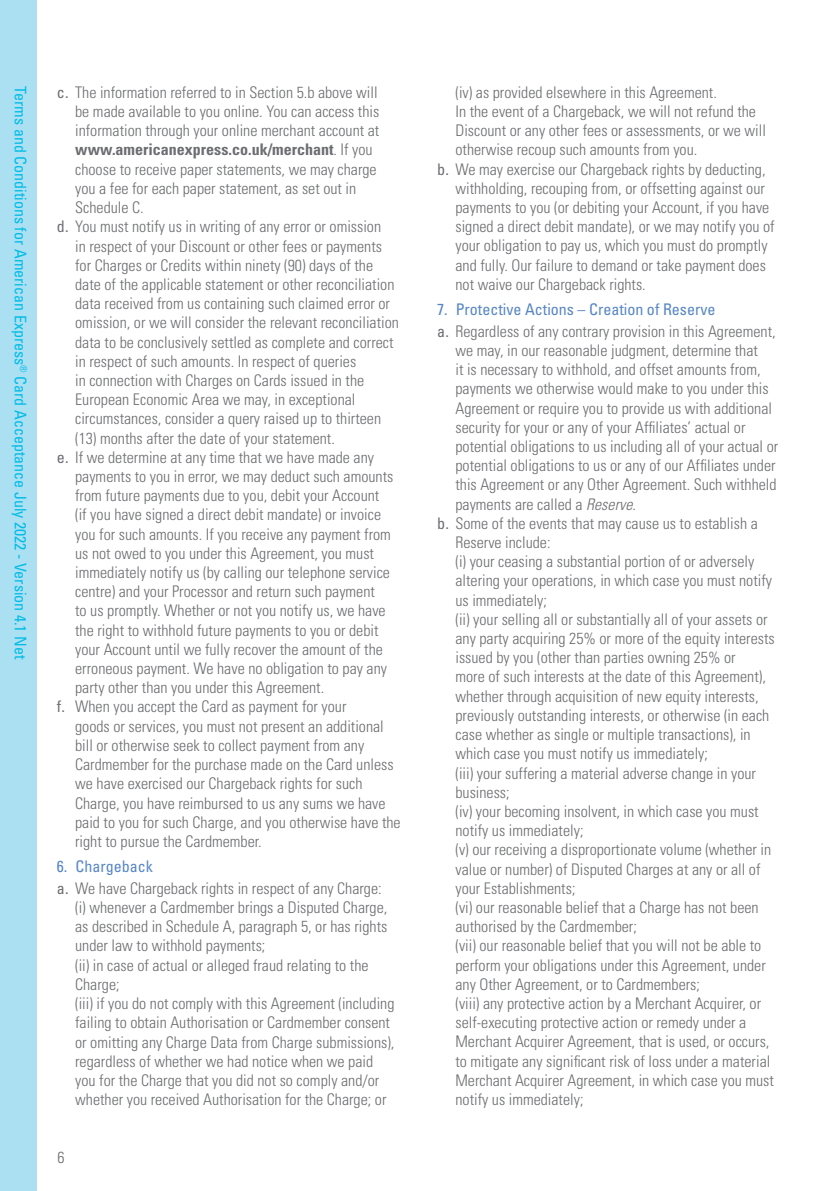
<style>
.page{position:relative;width:840px;height:1191px;background:#fff}
.page>*{position:absolute;margin:0;border:0;box-sizing:border-box;transform-origin:0 0}
.t1{font:300 condensed 16px/19.2px "Univers";color:#6c6d70}
.t2{font:condensed 16px "Univers";color:#02bce5}
.t3{font:700 condensed 16px "Univers";color:#6c6d70}
.s1{font-weight:400}
.s2{font-weight:300}
.s3{font-weight:400;color:#5786c5}
.s4{font-style:italic}
</style>
<div class="page">
<div style="left:0;top:0;width:36px;height:1191px;background:#abe0f3"></div>
<p class="t2" style="left:31px;top:86px;width:574px;rotate:90deg">Terms and Conditions for American Express<sup>®</sup> Card Acceptance July 2022 - Version 4.1 Net</p>
<p class="t1" style="left:57px;top:83px;width:322px"><span class="s1">c.</span> The information referred to in Section 5.b above will</p>
<p class="t1" style="left:75px;top:102px;width:305px">be made available to you online. You can access this</p>
<p class="t1" style="left:75px;top:121px;width:305px">information through your online merchant account at</p>
<p class="t3" style="left:75px;top:140px;width:299px">www.americanexpress.co.uk/merchant<span class="s2">. If you</span></p>
<p class="t1" style="left:75px;top:159px;width:303px">choose to receive paper statements, we may charge</p>
<p class="t1" style="left:75px;top:179px;width:282px">you a fee for each paper statement, as set out in</p>
<p class="t1" style="left:75px;top:198px;width:70px">Schedule C.</p>
<p class="t1" style="left:57px;top:217px;width:326px"><span class="s1">d.</span> You must notify us in writing of any error or omission</p>
<p class="t1" style="left:75px;top:236px;width:308px">in respect of your Discount or other fees or payments</p>
<p class="t1" style="left:75px;top:255px;width:299px">for Charges or Credits within ninety (90) days of the</p>
<p class="t1" style="left:75px;top:275px;width:320px">date of the applicable statement or other reconciliation</p>
<p class="t1" style="left:75px;top:294px;width:316px">data received from us containing such claimed error or</p>
<p class="t1" style="left:75px;top:313px;width:325px">omission, or we will consider the relevant reconciliation</p>
<p class="t1" style="left:75px;top:332px;width:320px">data to be conclusively settled as complete and correct</p>
<p class="t1" style="left:75px;top:351px;width:282px">in respect of such amounts. In respect of queries</p>
<p class="t1" style="left:75px;top:371px;width:290px">in connection with Charges on Cards issued in the</p>
<p class="t1" style="left:75px;top:390px;width:281px">European Economic Area we may, in exceptional</p>
<p class="t1" style="left:75px;top:409px;width:307px">circumstances, consider a query raised up to thirteen</p>
<p class="t1" style="left:75px;top:428px;width:261px">(13) months after the date of your statement.</p>
<p class="t1" style="left:57px;top:447px;width:318px"><span class="s1">e.</span> If we determine at any time that we have made any</p>
<p class="t1" style="left:75px;top:467px;width:319px">payments to you in error, we may deduct such amounts</p>
<p class="t1" style="left:75px;top:486px;width:305px">from future payments due to you, debit your Account</p>
<p class="t1" style="left:75px;top:505px;width:307px">(if you have signed a direct debit mandate) or invoice</p>
<p class="t1" style="left:75px;top:524px;width:317px">you for such amounts. If you receive any payment from</p>
<p class="t1" style="left:75px;top:543px;width:300px">us not owed to you under this Agreement, you must</p>
<p class="t1" style="left:75px;top:563px;width:316px">immediately notify us (by calling our telephone service</p>
<p class="t1" style="left:75px;top:582px;width:301px">centre) and your Processor and return such payment</p>
<p class="t1" style="left:75px;top:601px;width:312px">to us promptly. Whether or not you notify us, we have</p>
<p class="t1" style="left:75px;top:620px;width:304px">the right to withhold future payments to you or debit</p>
<p class="t1" style="left:75px;top:639px;width:309px">your Account until we fully recover the amount of the</p>
<p class="t1" style="left:75px;top:659px;width:313px">erroneous payment. We have no obligation to pay any</p>
<p class="t1" style="left:75px;top:678px;width:250px">party other than you under this Agreement.</p>
<p class="t1" style="left:57px;top:697px;width:291px"><span class="s1">f.</span> When you accept the Card as payment for your</p>
<p class="t1" style="left:75px;top:716px;width:310px">goods or services, you must not present an additional</p>
<p class="t1" style="left:75px;top:735px;width:290px">bill or otherwise seek to collect payment from any</p>
<p class="t1" style="left:75px;top:755px;width:320px">Cardmember for the purchase made on the Card unless</p>
<p class="t1" style="left:75px;top:774px;width:288px">we have exercised our Chargeback rights for such</p>
<p class="t1" style="left:75px;top:793px;width:312px">Charge, you have reimbursed to us any sums we have</p>
<p class="t1" style="left:75px;top:812px;width:327px">paid to you for such Charge, and you otherwise have the</p>
<p class="t1" style="left:75px;top:831px;width:188px">right to pursue the Cardmember.</p>
<p class="t1" style="left:57px;top:855px;width:326px;line-height:22px"><span class="s3">6. Chargeback<br></span><span class="s1">a.</span> We have Chargeback rights in respect of any Charge:</p>
<p class="t1" style="left:75px;top:897px;width:320px">(i) whenever a Cardmember brings a Disputed Charge, as described in Schedule A, paragraph 5, or has rights under law to withhold payments;<br>(ii) in case of actual or alleged fraud relating to the Charge;<br>(iii) if you do not comply with this Agreement (including failing to obtain Authorisation or Cardmember consent or omitting any Charge Data from Charge submissions), regardless of whether we had notice when we paid you for the Charge that you did not so comply and/or whether you received Authorisation for the Charge; or</p>
<p class="t1" style="left:58px;top:1147px;width:9px">6</p>
<p class="t1" style="left:455px;top:82px;width:263px">(iv) as provided elsewhere in this Agreement.</p>
<p class="t1" style="left:455px;top:102px;width:302px">In the event of a Chargeback, we will not refund the</p>
<p class="t1" style="left:455px;top:121px;width:312px">Discount or any other fees or assessments, or we will</p>
<p class="t1" style="left:455px;top:140px;width:243px">otherwise recoup such amounts from you.</p>
<p class="t1" style="left:437px;top:159px;width:330px"><span class="s1">b.</span> We may exercise our Chargeback rights by deducting,</p>
<p class="t1" style="left:455px;top:178px;width:311px">withholding, recouping from, or offsetting against our</p>
<p class="t1" style="left:455px;top:198px;width:315px">payments to you (or debiting your Account, if you have</p>
<p class="t1" style="left:455px;top:217px;width:320px">signed a direct debit mandate), or we may notify you of</p>
<p class="t1" style="left:455px;top:236px;width:313px">your obligation to pay us, which you must do promptly</p>
<p class="t1" style="left:455px;top:255px;width:312px">and fully. Our failure to demand or take payment does</p>
<p class="t1" style="left:455px;top:274px;width:192px">not waive our Chargeback rights.</p>
<p class="t1" style="left:437px;top:298px;width:340px;line-height:22px"><span class="s3">7. Protective Actions – Creation of Reserve<br></span><span class="s1">a.</span> Regardless of any contrary provision in this Agreement,</p>
<p class="t1" style="left:455px;top:341px;width:304px">we may, in our reasonable judgment, determine that</p>
<p class="t1" style="left:455px;top:360px;width:306px">it is necessary to withhold, and offset amounts from,</p>
<p class="t1" style="left:455px;top:379px;width:314px">payments we otherwise would make to you under this</p>
<p class="t1" style="left:455px;top:398px;width:318px">Agreement or require you to provide us with additional</p>
<p class="t1" style="left:455px;top:417px;width:291px">security for your or any of your Affiliates’ actual or</p>
<p class="t1" style="left:455px;top:437px;width:324px">potential obligations to us including all of your actual or</p>
<p class="t1" style="left:455px;top:456px;width:321px">potential obligations to us or any of our Affiliates under</p>
<p class="t1" style="left:455px;top:475px;width:322px">this Agreement or any Other Agreement. Such withheld</p>
<p class="t1" style="left:455px;top:494px;width:182px">payments are called a <span class="s4">Reserve</span>.</p>
<p class="t1" style="left:437px;top:513px;width:322px"><span class="s1">b.</span> Some of the events that may cause us to establish a</p>
<p class="t1" style="left:455px;top:533px;width:97px">Reserve include:</p>
<p class="t1" style="left:455px;top:552px;width:300px">(i) your ceasing a substantial portion of or adversely</p>
<p class="t1" style="left:455px;top:571px;width:318px">altering your operations, in which case you must notify</p>
<p class="t1" style="left:455px;top:590px;width:93px">us immediately;</p>
<p class="t1" style="left:455px;top:609px;width:313px">(ii) your selling all or substantially all of your assets or</p>
<p class="t1" style="left:455px;top:629px;width:320px">any party acquiring 25% or more of the equity interests</p>
<p class="t1" style="left:455px;top:648px;width:281px">issued by you (other than parties owning 25% or</p>
<p class="t1" style="left:455px;top:667px;width:312px">more of such interests at the date of this Agreement),</p>
<p class="t1" style="left:455px;top:686px;width:304px">whether through acquisition of new equity interests,</p>
<p class="t1" style="left:455px;top:705px;width:315px">previously outstanding interests, or otherwise (in each</p>
<p class="t1" style="left:455px;top:725px;width:296px">case whether as single or multiple transactions), in</p>
<p class="t1" style="left:455px;top:744px;width:254px">which case you must notify us immediately;</p>
<p class="t1" style="left:455px;top:763px;width:302px">(iii) your suffering a material adverse change in your</p>
<p class="t1" style="left:455px;top:782px;width:56px">business;</p>
<p class="t1" style="left:455px;top:801px;width:304px">(iv) your becoming insolvent, in which case you must</p>
<p class="t1" style="left:455px;top:821px;width:129px">notify us immediately;</p>
<p class="t1" style="left:455px;top:840px;width:317px">(v) our receiving a disproportionate volume (whether in</p>
<p class="t1" style="left:455px;top:859px;width:306px">value or number) of Disputed Charges at any or all of</p>
<p class="t1" style="left:455px;top:878px;width:121px">your Establishments;</p>
<p class="t1" style="left:455px;top:897px;width:304px">(vi) our reasonable belief that a Charge has not been</p>
<p class="t1" style="left:455px;top:917px;width:183px">authorised by the Cardmember;</p>
<p class="t1" style="left:455px;top:936px;width:307px">(vii) our reasonable belief that you will not be able to</p>
<p class="t1" style="left:455px;top:955px;width:312px">perform your obligations under this Agreement, under</p>
<p class="t1" style="left:455px;top:974px;width:246px">any Other Agreement, or to Cardmembers;</p>
<p class="t1" style="left:455px;top:993px;width:307px">(viii) any protective action by a Merchant Acquirer, or</p>
<p class="t1" style="left:455px;top:1013px;width:292px">self-executing protective action or remedy under a</p>
<p class="t1" style="left:455px;top:1032px;width:315px">Merchant Acquirer Agreement, that is used, or occurs,</p>
<p class="t1" style="left:455px;top:1051px;width:316px">to mitigate any significant risk of loss under a material</p>
<p class="t1" style="left:455px;top:1070px;width:320px">Merchant Acquirer Agreement, in which case you must</p>
<p class="t1" style="left:455px;top:1089px;width:129px">notify us immediately;</p>
</div>
